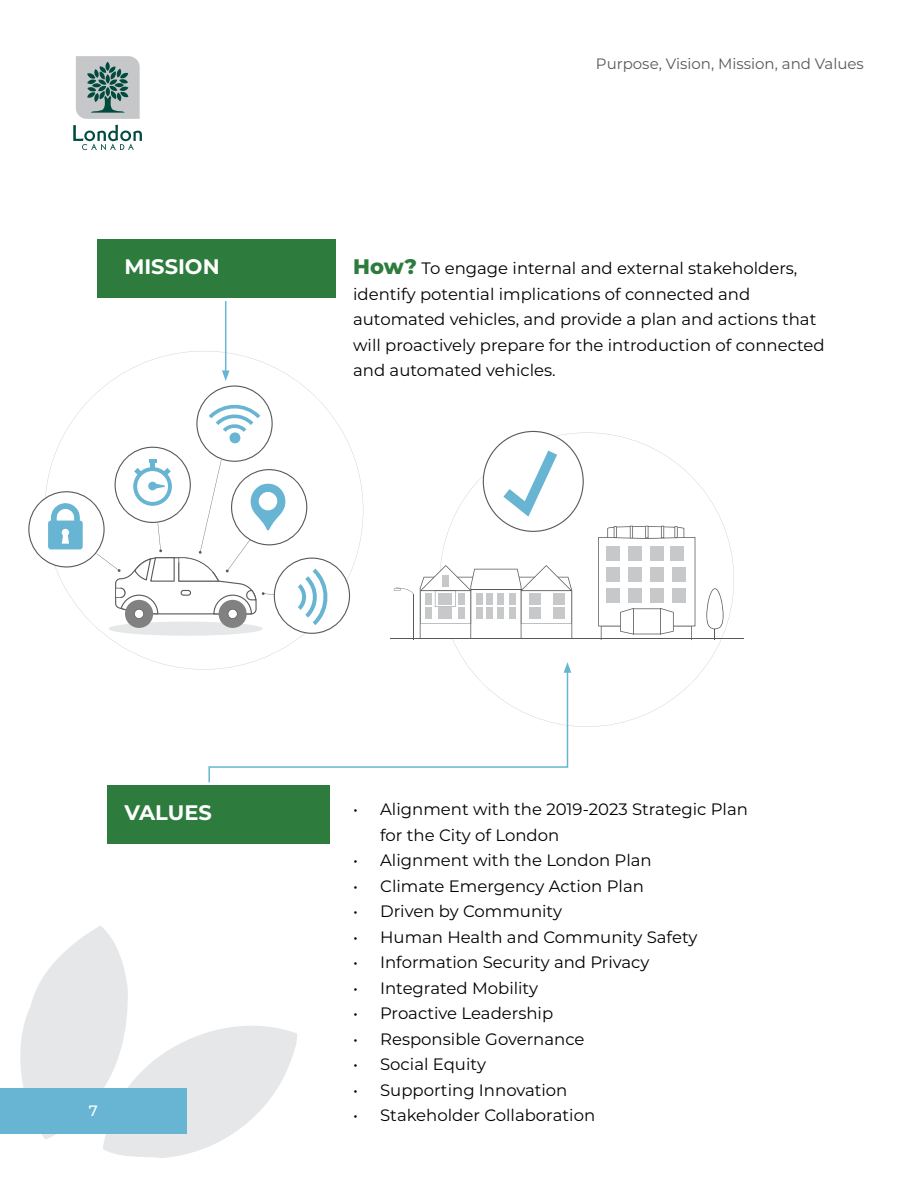
<style>
.page{position:relative;width:918px;height:1188px;background:#fff}
.page>*{position:absolute;margin:0;border:0;box-sizing:border-box;transform-origin:0 0}
.Heading__H2{font:700 21px "Montserrat";color:#fff}
.Bullets{font:16.5px/25.5px "Montserrat";color:#000}
.Paragraph_Body__P{font:16.5px/25.5px "Montserrat";color:#000}
.Paragraph_Body__P-2{font:15px "Montserrat";color:#58595b}
.t1{font:500 15px "Montserrat";color:#fff}
.s1{font-weight:800;font-size:21px;color:#2d7c3d}
</style>
<div class="page">
<svg style="left:73px;top:125px;width:69px;height:25px"></svg>
<svg style="left:76px;top:56px;width:64px;height:63px;background:#9badab"></svg>
<svg style="left:12px;top:926px;width:285px;height:232px"></svg>
<div style="left:0;top:1089px;width:186px;height:45px;background:#67b5d2"></div>
<svg style="left:440px;top:433px;width:294px;height:294px"></svg>
<svg style="left:104px;top:351px;width:259px;height:319px"></svg>
<svg style="left:598px;top:526px;width:97px;height:114px"></svg>
<div style="left:606px;top:546px;width:14px;height:15px;background:#c7c8ca"></div>
<div style="left:628px;top:546px;width:14px;height:15px;background:#c7c8ca"></div>
<div style="left:606px;top:567px;width:14px;height:15px;background:#c7c8ca"></div>
<div style="left:628px;top:567px;width:14px;height:15px;background:#c7c8ca"></div>
<div style="left:606px;top:588px;width:14px;height:15px;background:#c7c8ca"></div>
<div style="left:628px;top:588px;width:14px;height:15px;background:#c7c8ca"></div>
<div style="left:651px;top:546px;width:13px;height:15px;background:#c7c8ca"></div>
<div style="left:651px;top:567px;width:13px;height:15px;background:#c7c8ca"></div>
<div style="left:651px;top:588px;width:13px;height:15px;background:#c7c8ca"></div>
<div style="left:670px;top:546px;width:13px;height:15px;background:#c7c8ca"></div>
<div style="left:672px;top:567px;width:13px;height:15px;background:#c7c8ca"></div>
<div style="left:672px;top:588px;width:13px;height:15px;background:#c7c8ca"></div>
<svg style="left:420px;top:565px;width:152px;height:73px"></svg>
<hr style="left:471px;top:589px;width:50px;height:1px;background:#58595b">
<div style="left:426px;top:594px;width:6px;height:11px;background:#c7c8ca"></div>
<div style="left:529px;top:594px;width:11px;height:11px;background:#c7c8ca"></div>
<div style="left:553px;top:594px;width:11px;height:11px;background:#c7c8ca"></div>
<div style="left:529px;top:608px;width:11px;height:11px;background:#c7c8ca"></div>
<div style="left:553px;top:608px;width:11px;height:11px;background:#c7c8ca"></div>
<div style="left:438px;top:594px;width:6px;height:11px;background:#c7c8ca"></div>
<div style="left:446px;top:594px;width:6px;height:11px;background:#c7c8ca"></div>
<div style="left:459px;top:594px;width:6px;height:11px;background:#c7c8ca"></div>
<div style="left:426px;top:608px;width:6px;height:11px;background:#c7c8ca"></div>
<div style="left:438px;top:608px;width:6px;height:11px;background:#c7c8ca"></div>
<div style="left:446px;top:608px;width:6px;height:11px;background:#c7c8ca"></div>
<div style="left:442px;top:575px;width:6px;height:11px;background:#c7c8ca"></div>
<div style="left:459px;top:608px;width:6px;height:11px;background:#c7c8ca"></div>
<div style="left:476px;top:594px;width:6px;height:11px;background:#c7c8ca"></div>
<div style="left:487px;top:594px;width:6px;height:11px;background:#c7c8ca"></div>
<div style="left:498px;top:594px;width:6px;height:11px;background:#c7c8ca"></div>
<div style="left:509px;top:594px;width:6px;height:11px;background:#c7c8ca"></div>
<div style="left:476px;top:608px;width:6px;height:11px;background:#c7c8ca"></div>
<div style="left:487px;top:608px;width:6px;height:11px;background:#c7c8ca"></div>
<div style="left:498px;top:608px;width:6px;height:11px;background:#c7c8ca"></div>
<div style="left:509px;top:608px;width:6px;height:11px;background:#c7c8ca"></div>
<hr style="left:413px;top:594px;width:1px;height:45px;background:#58595b">
<svg style="left:394px;top:588px;width:19px;height:6px"></svg>
<svg style="left:706px;top:588px;width:18px;height:52px"></svg>
<svg style="left:483px;top:431px;width:101px;height:101px"></svg>
<hr style="left:390px;top:638px;width:354px;height:1px;background:#58595b">
<div style="left:97px;top:240px;width:239px;height:58px;background:#2d7c3d"></div>
<hr style="left:225px;top:301px;width:1px;height:72px;background:#67b5d2">
<svg style="left:28px;top:370px;width:322px;height:264px"></svg>
<div style="left:107px;top:785px;width:222px;height:59px;background:#2d7c3d"></div>
<svg style="left:208px;top:662px;width:363px;height:121px"></svg>
<p class="Paragraph_Body__P-2" style="left:596px;top:53px;width:270px">Purpose, Vision, Mission, and Values</p>
<h2 class="Heading__H2" style="left:124px;top:252px;width:97px">MISSION</h2>
<p class="Paragraph_Body__P" style="left:353px;top:255px;width:473px"><span class="s1">How?</span> To engage internal and external stakeholders, identify potential implications of connected and automated vehicles, and provide a plan and actions that will proactively prepare for the introduction of connected and automated vehicles.</p>
<p class="t1" style="left:89px;top:1100px;width:10px">7</p>
<h2 class="Heading__H2" style="left:124px;top:797px;width:89px">VALUES</h2>
<p class="Bullets" style="left:380px;top:796px;width:369px;text-indent:-27px">• Alignment with the 2019-2023 Strategic Plan for the City of London</p>
<p class="Bullets" style="left:353px;top:847px;width:300px">• Alignment with the London Plan</p>
<p class="Bullets" style="left:353px;top:873px;width:292px">• Climate Emergency Action Plan</p>
<p class="Bullets" style="left:353px;top:898px;width:210px">• Driven by Community</p>
<p class="Bullets" style="left:353px;top:924px;width:346px">• Human Health and Community Safety</p>
<p class="Bullets" style="left:353px;top:949px;width:298px">• Information Security and Privacy</p>
<p class="Bullets" style="left:353px;top:975px;width:186px">• Integrated Mobility</p>
<p class="Bullets" style="left:353px;top:1000px;width:202px">• Proactive Leadership</p>
<p class="Bullets" style="left:353px;top:1026px;width:233px">• Responsible Governance</p>
<p class="Bullets" style="left:353px;top:1051px;width:134px">• Social Equity</p>
<p class="Bullets" style="left:353px;top:1077px;width:216px">• Supporting Innovation</p>
<p class="Bullets" style="left:353px;top:1102px;width:244px">• Stakeholder Collaboration</p>
</div>
